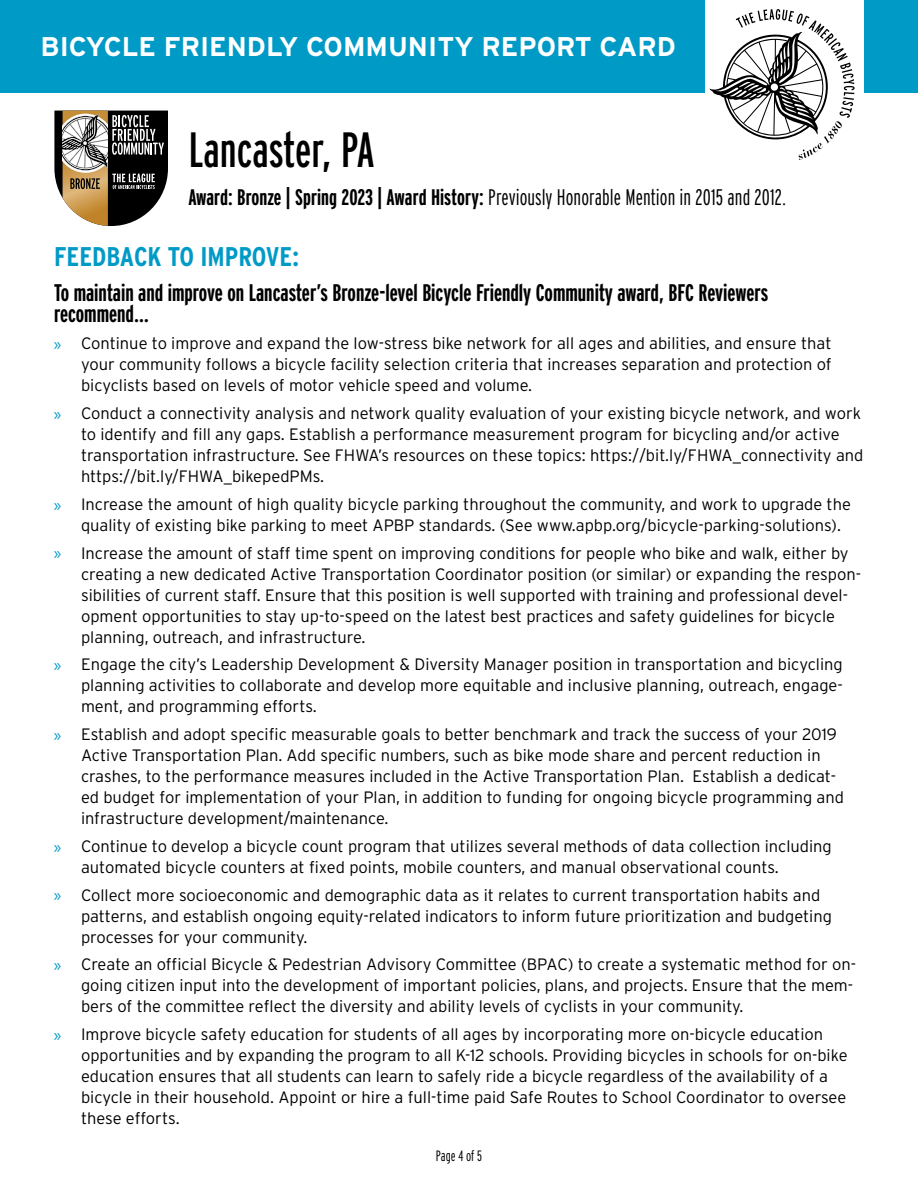
<style>
.page{position:relative;width:918px;height:1188px;background:#fff}
.page>*{position:absolute;margin:0;border:0;box-sizing:border-box;transform-origin:0 0}
.t1{font:extra-condensed 49.5px "Interstate";color:#000}
.t2{font:700 27px "Interstate";color:#fff}
.t3{font:700 27px "Interstate Condensed";color:#009ac7}
.t4{font:700 extra-condensed 24px/21px "Interstate";color:#000}
.t5{font:300 22.5px "Interstate Compressed";letter-spacing:.005em;color:#000}
.t6{font:300 16.5px/21px "Interstate";color:#000}
.t7{font:300 extra-condensed 15px "Interstate";color:#000}
.s1{font-weight:700}
.s2{font-family:"Myriad Pro";font-weight:400;font-size:18px;color:#009ac7}
</style>
<div class="page">
<div style="left:0;top:0;width:918px;height:93px;background:#009ac7"></div>
<div style="left:705px;top:0;width:159px;height:162px;background:#fff"></div>
<svg style="left:54px;top:111px;width:114px;height:115px"></svg>
<svg style="left:709px;top:9px;width:146px;height:151px"></svg>
<h2 class="t2" style="left:40px;top:32px;width:637px">BICYCLE FRIENDLY COMMUNITY REPORT CARD</h2>
<h1 class="t1" style="left:188px;top:119px;width:188px">Lancaster, PA</h1>
<h3 class="t5" style="left:188px;top:185px;width:599px"><span class="s1">Award: Bronze | Spring 2023 | Award History:</span> Previously Honorable Mention in 2015 and 2012.</h3>
<h2 class="t3" style="left:54px;top:242px;width:247px">FEEDBACK TO IMPROVE:</h2>
<h3 class="t4" style="left:54px;top:282px;width:716px">To maintain and improve on Lancaster’s Bronze-level Bicycle Friendly Community award, BFC Reviewers recommend…</h3>
<p class="t6" style="left:81px;top:333px;width:752px;text-align:justify;text-indent:-27px"><span class="s2">»</span> Continue to improve and expand the low-stress bike network for all ages and abilities, and ensure that your community follows a bicycle facility selection criteria that increases separation and protection of bicyclists based on levels of motor vehicle speed and volume.</p>
<p class="t6" style="left:81px;top:403px;width:784px;text-indent:-27px"><span class="s2">»</span> Conduct a connectivity analysis and network quality evaluation of your existing bicycle network, and work to identify and fill any gaps. Establish a performance measurement program for bicycling and/or active transportation infrastructure. See FHWA’s resources on these topics: https://bit.ly/FHWA_connectivity and https://bit.ly/FHWA_bikepedPMs.</p>
<p class="t6" style="left:81px;top:494px;width:772px;text-indent:-27px"><span class="s2">»</span> Increase the amount of high quality bicycle parking throughout the community, and work to upgrade the quality of existing bike parking to meet APBP standards. (See www.apbp.org/bicycle-parking-solutions).</p>
<p class="t6" style="left:81px;top:542px;width:782px;text-indent:-27px"><span class="s2">»</span> Increase the amount of staff time spent on improving conditions for people who bike and walk, either by creating a new dedicated Active Transportation Coordinator position (or similar) or expanding the respon&shy;sibilities of current staff. Ensure that this position is well supported with training and professional devel&shy;opment opportunities to stay up-to-speed on the latest best practices and safety guidelines for bicycle planning, outreach, and infrastructure.</p>
<p class="t6" style="left:81px;top:654px;width:763px;text-align:justify;text-indent:-27px"><span class="s2">»</span> Engage the city’s Leadership Development &amp; Diversity Manager position in transportation and bicycling planning activities to collaborate and develop more equitable and inclusive planning, outreach, engage&shy;ment, and programming efforts.</p>
<p class="t6" style="left:81px;top:724px;width:765px;text-indent:-27px"><span class="s2">»</span> Establish and adopt specific measurable goals to better benchmark and track the success of your 2019<br>Active Transportation Plan. Add specific numbers, such as bike mode share and percent reduction in crashes, to the performance measures included in the Active Transportation Plan. Establish a dedicat&shy;ed budget for implementation of your Plan, in addition to funding for ongoing bicycle programming and infrastructure development/maintenance.</p>
<p class="t6" style="left:81px;top:836px;width:752px;text-indent:-27px"><span class="s2">»</span> Continue to develop a bicycle count program that utilizes several methods of data collection including automated bicycle counters at fixed points, mobile counters, and manual observational counts.</p>
<p class="t6" style="left:81px;top:884px;width:753px;text-indent:-27px"><span class="s2">»</span> Collect more socioeconomic and demographic data as it relates to current transportation habits and patterns, and establish ongoing equity-related indicators to inform future prioritization and budgeting processes for your community.</p>
<p class="t6" style="left:81px;top:954px;width:777px;text-indent:-27px"><span class="s2">»</span> Create an official Bicycle &amp; Pedestrian Advisory Committee (BPAC) to create a systematic method for on&shy;going citizen input into the development of important policies, plans, and projects. Ensure that the mem&shy;bers of the committee reflect the diversity and ability levels of cyclists in your community.</p>
<p class="t6" style="left:81px;top:1024px;width:768px;text-indent:-27px"><span class="s2">»</span> Improve bicycle safety education for students of all ages by incorporating more on-bicycle education opportunities and by expanding the program to all K-12 schools. Providing bicycles in schools for on-bike education ensures that all students can learn to safely ride a bicycle regardless of the availability of a bicycle in their household. Appoint or hire a full-time paid Safe Routes to School Coordinator to oversee these efforts.</p>
<p class="t7" style="left:436px;top:1147px;width:48px">Page 4 of 5</p>
</div>
